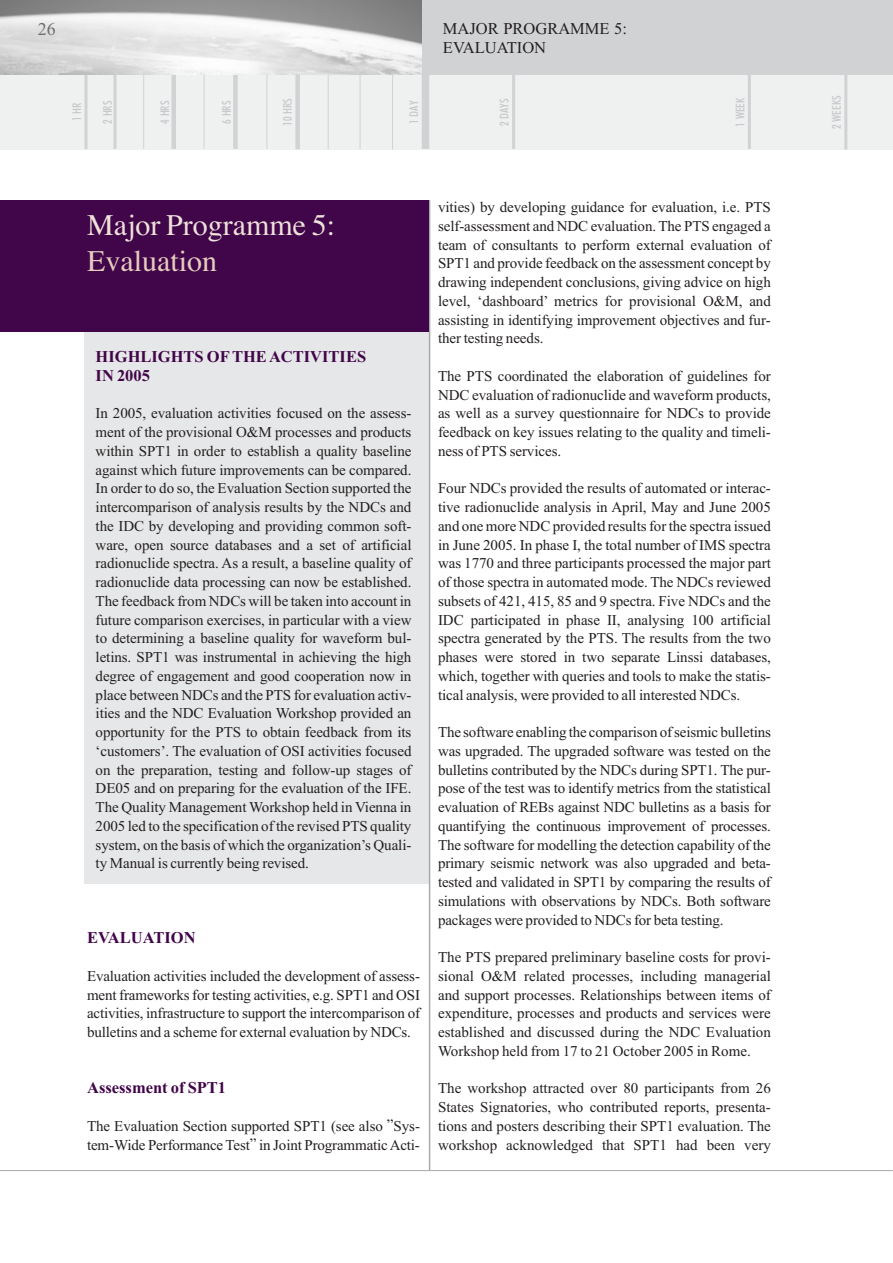
<style>
.page{position:relative;width:893px;height:1263px;background:#fff}
.page>*{position:absolute;margin:0;border:0;box-sizing:border-box;transform-origin:0 0}
.t1{font:30px "Times";color:#eee1da}
.t2{font:30px "Times";color:#e4ccbf}
.t3{font:18px "Times New Roman HU";color:#6c6e70}
.t4{font:16.5px/18.8px "Times New Roman HU Bold";color:#410549}
.t5{font:16.5px/19.5px "Times New Roman HU";color:#231f20}
.t6{font:15px/18.8px "Times New Roman HU";letter-spacing:-.005em;color:#231f20;text-align:justify}
.t7{font:12px "Futura Med Con HU Medium Condensed";color:#c6c8ca}
</style>
<div class="page">
<div style="left:85px;top:327px;width:344px;height:557px;background:#e6e7e8"></div>
<div style="left:0;top:0;width:893px;height:75px;background:#d1d2d4"></div>
<div style="left:0;top:75px;width:893px;height:74px;background:#eff0f0"></div>
<img style="left:0;top:0;width:422px;height:75px">
<div style="left:422px;top:75px;width:7px;height:74px;background:#d1d2d4"></div>
<div style="left:171px;top:75px;width:5px;height:74px;background:#d1d2d4"></div>
<div style="left:295px;top:75px;width:5px;height:74px;background:#d1d2d4"></div>
<div style="left:233px;top:75px;width:5px;height:74px;background:#d1d2d4"></div>
<hr style="left:113px;top:75px;width:3px;height:74px;background:#d1d2d4">
<hr style="left:84px;top:75px;width:3px;height:74px;background:#d1d2d4">
<hr style="left:512px;top:75px;width:3px;height:74px;background:#d1d2d4">
<hr style="left:844px;top:75px;width:3px;height:75px;background:#d1d2d4">
<hr style="left:748px;top:75px;width:3px;height:74px;background:#d1d2d4">
<hr style="left:392px;top:75px;width:1px;height:74px;background:#d1d2d4">
<hr style="left:328px;top:75px;width:1px;height:74px;background:#d1d2d4">
<hr style="left:360px;top:75px;width:1px;height:74px;background:#d1d2d4">
<hr style="left:267px;top:75px;width:1px;height:74px;background:#d1d2d4">
<hr style="left:143px;top:75px;width:1px;height:74px;background:#d1d2d4">
<hr style="left:204px;top:75px;width:1px;height:74px;background:#d1d2d4">
<hr style="left:0;top:1170px;width:893px;height:1px;background:#a7a9ac">
<hr style="left:429px;top:200px;width:1px;height:970px;background:#a7a9ac">
<div style="left:0;top:200px;width:429px;height:131px;background:#410549"></div>
<p class="t3" style="left:38px;top:22px;width:19px">26</p>
<p class="t5" style="left:443px;top:20px;width:186px">MAJOR PROGRAMME 5:<br>EVALUATION</p>
<p class="t7" style="left:72px;top:121px;width:20px;rotate:-90deg">1 HR</p>
<p class="t7" style="left:103px;top:124px;width:24px;rotate:-90deg">2 HRS</p>
<p class="t7" style="left:160px;top:124px;width:24px;rotate:-90deg">4 HRS</p>
<p class="t7" style="left:222px;top:124px;width:24px;rotate:-90deg">6 HRS</p>
<p class="t7" style="left:283px;top:126px;width:29px;rotate:-90deg">10 HRS</p>
<p class="t7" style="left:409px;top:124px;width:24px;rotate:-90deg">1 DAY</p>
<p class="t7" style="left:500px;top:126px;width:29px;rotate:-90deg">2 DAYS</p>
<p class="t7" style="left:735px;top:127px;width:30px;rotate:-90deg">1 WEEK</p>
<p class="t7" style="left:832px;top:129px;width:35px;rotate:-90deg">2 WEEKS</p>
<h1 class="t1" style="left:87px;top:214px;width:249px">Major Programme 5:</h1>
<h1 class="t2" style="left:87px;top:250px;width:131px">Evaluation</h1>
<p class="t4" style="left:96px;top:349px;width:272px">HIGHLIGHTS OF THE ACTIVITIES<br>IN 2005</p>
<p class="t6" style="left:96px;top:405px;width:317px">In 2005, evaluation activities focused on the assess&shy;ment of the provisional O&amp;M processes and products within SPT1 in order to establish a quality baseline against which future improvements can be compared.<br>In order to do so, the Evaluation Section supported the intercomparison of analysis results by the NDCs and the IDC by developing and providing common soft&shy;ware, open source databases and a set of artificial radionuclide spectra. As a result, a baseline quality of radionuclide data processing can now be established.<br>The feedback from NDCs will be taken into account in future comparison exercises, in particular with a view to determining a baseline quality for waveform bul&shy;letins. SPT1 was instrumental in achieving the high degree of engagement and good cooperation now in place between NDCs and the PTS for evaluation activ&shy;ities and the NDC Evaluation Workshop provided an opportunity for the PTS to obtain feedback from its ‘customers’. The evaluation of OSI activities focused on the preparation, testing and follow-up stages of DE05 and on preparing for the evaluation of the IFE.<br>The Quality Management Workshop held in Vienna in 2005 led to the specification of the revised PTS quality system, on the basis of which the organization’s Quali&shy;ty Manual is currently being revised.</p>
<p class="t4" style="left:87px;top:930px;width:110px">EVALUATION</p>
<p class="t6" style="left:87px;top:968px;width:334px">Evaluation activities included the development of assess&shy;ment frameworks for testing activities, e.g. SPT1 and OSI activities, infrastructure to support the intercomparison of bulletins and a scheme for external evaluation by NDCs.</p>
<p class="t4" style="left:87px;top:1080px;width:141px">Assessment of SPT1</p>
<p class="t6" style="left:87px;top:1118px;width:334px">The Evaluation Section supported SPT1 (see also ”Sys&shy;tem-Wide Performance Test” in Joint Programmatic Acti-</p>
<p class="t6" style="left:438px;top:199px;width:334px">vities) by developing guidance for evaluation, i.e. PTS self-assessment and NDC evaluation. The PTS engaged a team of consultants to perform external evaluation of SPT1 and provide feedback on the assessment concept by drawing independent conclusions, giving advice on high level, ‘dashboard’ metrics for provisional O&amp;M, and assisting in identifying improvement objectives and fur&shy;ther testing needs.</p>
<p class="t6" style="left:438px;top:368px;width:334px">The PTS coordinated the elaboration of guidelines for NDC evaluation of radionuclide and waveform products, as well as a survey questionnaire for NDCs to provide feedback on key issues relating to the quality and timeli&shy;ness of PTS services.</p>
<p class="t6" style="left:438px;top:480px;width:334px">Four NDCs provided the results of automated or interac&shy;tive radionuclide analysis in April, May and June 2005 and one more NDC provided results for the spectra issued in June 2005. In phase I, the total number of IMS spectra was 1770 and three participants processed the major part of those spectra in automated mode. The NDCs reviewed subsets of 421, 415, 85 and 9 spectra. Five NDCs and the IDC participated in phase II, analysing 100 artificial spectra generated by the PTS. The results from the two phases were stored in two separate Linssi databases, which, together with queries and tools to make the statis&shy;tical analysis, were provided to all interested NDCs.</p>
<p class="t6" style="left:438px;top:724px;width:334px">The software enabling the comparison of seismic bulletins was upgraded. The upgraded software was tested on the bulletins contributed by the NDCs during SPT1. The pur&shy;pose of the test was to identify metrics from the statistical evaluation of REBs against NDC bulletins as a basis for quantifying the continuous improvement of processes.<br>The software for modelling the detection capability of the primary seismic network was also upgraded and beta&shy;tested and validated in SPT1 by comparing the results of simulations with observations by NDCs. Both software packages were provided to NDCs for beta testing.</p>
<p class="t6" style="left:438px;top:949px;width:334px">The PTS prepared preliminary baseline costs for provi&shy;sional O&amp;M related processes, including managerial and support processes. Relationships between items of expenditure, processes and products and services were established and discussed during the NDC Evaluation Workshop held from 17 to 21 October 2005 in Rome.</p>
<p class="t6" style="left:438px;top:1080px;width:334px">The workshop attracted over 80 participants from 26<br>States Signatories, who contributed reports, presenta&shy;tions and posters describing their SPT1 evaluation. The workshop acknowledged that SPT1 had been very</p>
</div>
